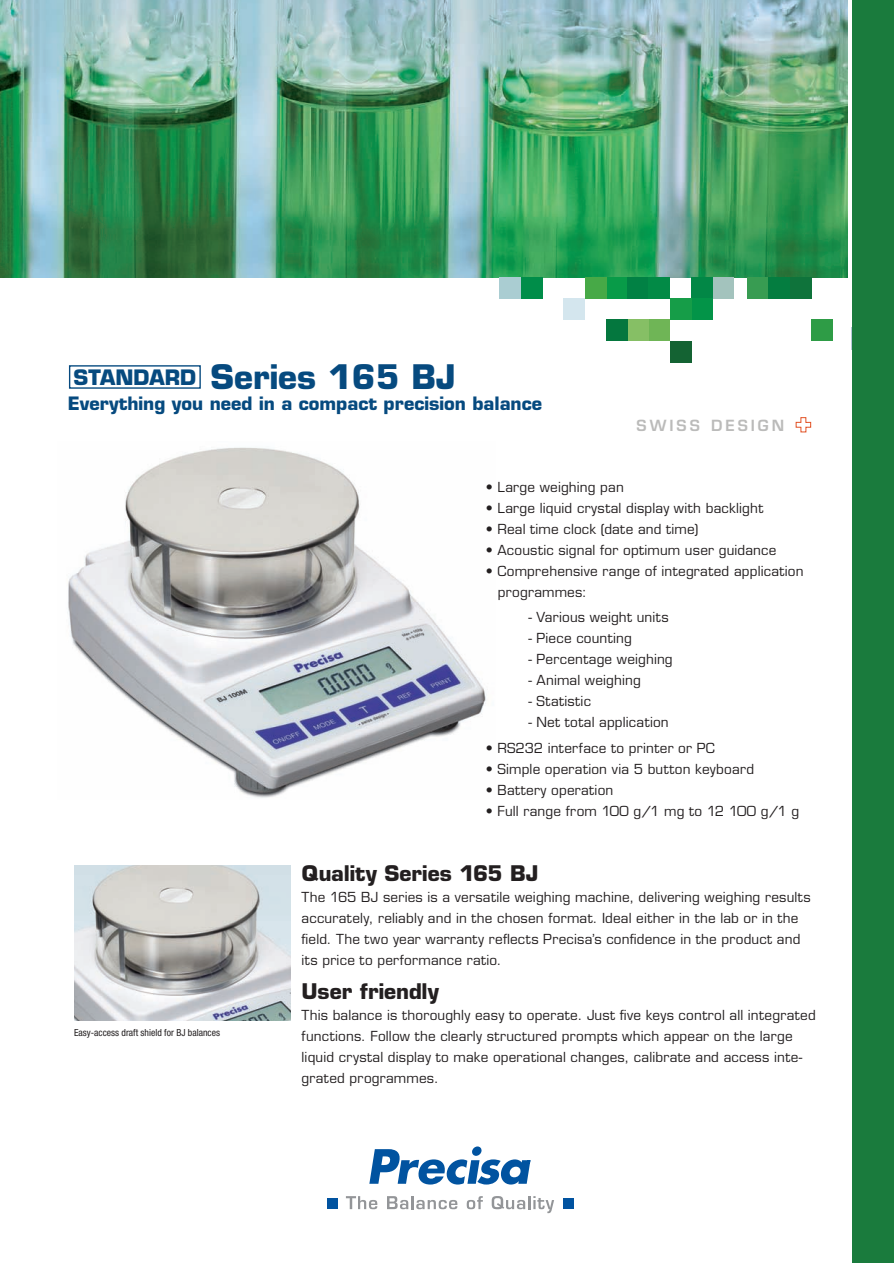
<style>
.page{position:relative;width:894px;height:1263px;background:#fff}
.page>*{position:absolute;margin:0;border:0;box-sizing:border-box;transform-origin:0 0}
.t1{font:700 33px "Eurostile LT";color:#064a7f}
.t2{font:700 21px "Eurostile LT";color:#231f20}
.t3{font:700 18px "Eurostile LT";color:#064a7f}
.t4{font:600 15px "Eurostile LT";letter-spacing:.2em;color:#bbbbba}
.t5{font:13.5px/21px "Eurostile LT";letter-spacing:.015em;color:#231f20}
.t6{font:condensed 9.75px "Helvetica Neue LT";color:#231f20}
.s1{font-size:20.7px}
</style>
<div class="page">
<img style="left:74px;top:865px;width:216px;height:155px">
<img style="left:0;top:0;width:847px;height:277px">
<div style="left:712px;top:277px;width:21px;height:21px;background:#a3c3bd"></div>
<div style="left:691px;top:277px;width:21px;height:21px;background:#028746"></div>
<div style="left:606px;top:277px;width:21px;height:21px;background:#089b48"></div>
<div style="left:585px;top:277px;width:21px;height:21px;background:#47a947"></div>
<div style="left:627px;top:277px;width:21px;height:21px;background:#018144"></div>
<div style="left:648px;top:320px;width:22px;height:21px;background:#6fb556"></div>
<div style="left:627px;top:320px;width:21px;height:21px;background:#86bf65"></div>
<div style="left:670px;top:341px;width:21px;height:21px;background:#146333"></div>
<div style="left:747px;top:277px;width:22px;height:21px;background:#389c52"></div>
<div style="left:769px;top:277px;width:21px;height:21px;background:#047d40"></div>
<div style="left:790px;top:277px;width:21px;height:21px;background:#0f733b"></div>
<div style="left:563px;top:298px;width:22px;height:22px;background:#d4e6ee"></div>
<div style="left:521px;top:277px;width:21px;height:21px;background:#008d49"></div>
<div style="left:500px;top:277px;width:21px;height:21px;background:#aacdd2"></div>
<div style="left:811px;top:320px;width:21px;height:21px;background:#2e9c46"></div>
<div style="left:691px;top:298px;width:21px;height:22px;background:#039448"></div>
<div style="left:670px;top:298px;width:21px;height:22px;background:#169d48"></div>
<div style="left:606px;top:320px;width:21px;height:21px;background:#04773e"></div>
<div style="left:648px;top:277px;width:22px;height:21px;background:#028a46"></div>
<svg style="left:369px;top:1146px;width:161px;height:38px"></svg>
<svg style="left:346px;top:1196px;width:31px;height:13px"></svg>
<svg style="left:387px;top:1196px;width:70px;height:13px"></svg>
<svg style="left:467px;top:1196px;width:16px;height:13px"></svg>
<svg style="left:491px;top:1196px;width:63px;height:17px"></svg>
<div style="left:327px;top:1198px;width:10px;height:11px;background:#0153a0"></div>
<div style="left:563px;top:1198px;width:11px;height:11px;background:#0153a0"></div>
<svg style="left:795px;top:417px;width:16px;height:16px"></svg>
<img style="left:67px;top:447px;width:419px;height:351px">
<div style="left:69px;top:365px;width:132px;height:24px;border:1px solid #064a7f"></div>
<div style="left:851px;top:0;width:43px;height:1263px;background:#1a7b3d"></div>
<h1 class="t1" style="left:73px;top:356px;width:383px"><span class="s1">STANDARD</span> Series 165 BJ</h1>
<h3 class="t3" style="left:68px;top:392px;width:476px">Everything you need in a compact precision balance</h3>
<p class="t4" style="left:636px;top:416px;width:149px">SWISS DESIGN</p>
<p class="t6" style="left:74px;top:1026px;width:147px">Easy-access draft shield for BJ balances</p>
<p class="t5" style="left:486px;top:477px;width:139px">• Large weighing pan</p>
<p class="t5" style="left:486px;top:498px;width:279px">• Large liquid crystal display with backlight</p>
<p class="t5" style="left:486px;top:519px;width:214px">• Real time clock (date and time)</p>
<p class="t5" style="left:486px;top:540px;width:292px">• Acoustic signal for optimum user guidance</p>
<p class="t5" style="left:498px;top:561px;width:307px;text-indent:-12px">• Comprehensive range of integrated application programmes:</p>
<p class="t5" style="left:528px;top:607px;width:142px">- Various weight units</p>
<p class="t5" style="left:528px;top:628px;width:105px">- Piece counting</p>
<p class="t5" style="left:528px;top:649px;width:146px">- Percentage weighing</p>
<p class="t5" style="left:528px;top:670px;width:114px">- Animal weighing</p>
<p class="t5" style="left:528px;top:691px;width:64px">- Statistic</p>
<p class="t5" style="left:528px;top:712px;width:142px">- Net total application</p>
<p class="t5" style="left:486px;top:737px;width:230px">• RS232 interface to printer or PC</p>
<p class="t5" style="left:486px;top:758px;width:270px">• Simple operation via 5 button keyboard</p>
<p class="t5" style="left:486px;top:779px;width:129px">• Battery operation</p>
<p class="t5" style="left:486px;top:800px;width:315px">• Full range from 100 g/1 mg to 12 100 g/1 g</p>
<h2 class="t2" style="left:301px;top:861px;width:238px">Quality Series 165 BJ</h2>
<p class="t5" style="left:301px;top:887px;width:510px">The 165 BJ series is a versatile weighing machine, delivering weighing results accurately, reliably and in the chosen format. Ideal either in the lab or in the field. The two year warranty reflects Precisa’s confidence in the product and its price to performance ratio.</p>
<h2 class="t2" style="left:301px;top:978px;width:139px">User friendly</h2>
<p class="t5" style="left:301px;top:1005px;width:515px">This balance is thoroughly easy to operate. Just five keys control all integrated functions. Follow the clearly structured prompts which appear on the large liquid crystal display to make operational changes, calibrate and access inte&shy;grated programmes.</p>
</div>
